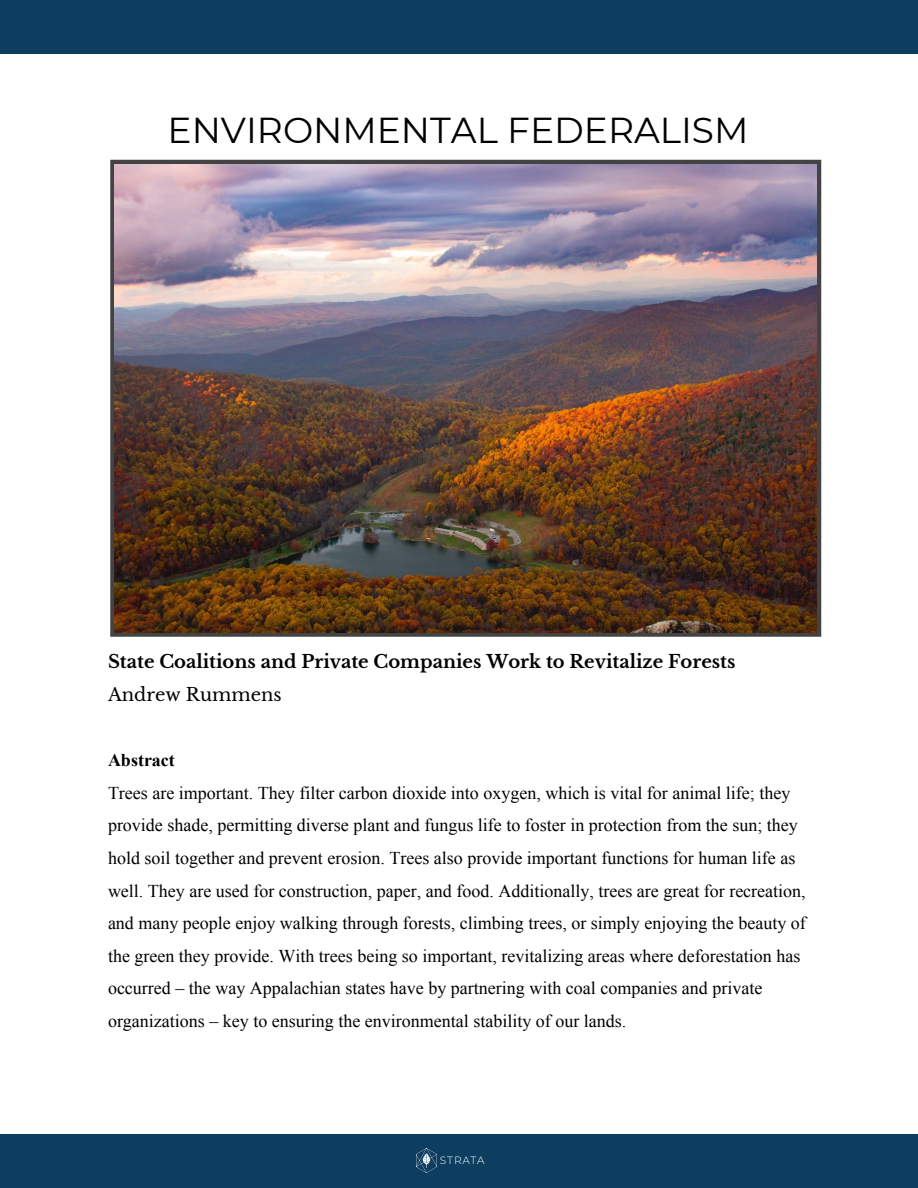
<style>
.page{position:relative;width:918px;height:1188px;background:#fff}
.page>*{position:absolute;margin:0;border:0;box-sizing:border-box;transform-origin:0 0}
.t1{font:36px "Montserrat";color:#000}
.t2{font:18px/32.5px "Times New Roman";color:#000}
.t3{font:700 18px "Libre Baskerville";color:#000}
.t4{font:18px "Libre Baskerville";color:#000}
.t5{font:700 18px "Times New Roman";color:#000}
.t6{font:300 10.65px "Montserrat";letter-spacing:.075em;color:#fff}
</style>
<div class="page">
<div style="left:110px;top:160px;width:711px;height:477px;border:4px solid #434343"></div>
<img style="left:115px;top:164px;width:702px;height:468px">
<div style="left:0;top:1134px;width:918px;height:54px;background:#0d3e60"></div>
<img style="left:416px;top:1149px;width:21px;height:23px">
<div style="left:0;top:0;width:918px;height:54px;background:#0d3e60"></div>
<h1 class="t1" style="left:168px;top:105px;width:582px">ENVIRONMENTAL FEDERALISM</h1>
<p class="t3" style="left:108px;top:651px;width:629px">State Coalitions and Private Companies Work to Revitalize Forests</p>
<p class="t4" style="left:108px;top:683px;width:175px">Andrew Rummens</p>
<p class="t5" style="left:108px;top:748px;width:68px">Abstract</p>
<p class="t2" style="left:108px;top:776px;width:699px">Trees are important. They filter carbon dioxide into oxygen, which is vital for animal life; they provide shade, permitting diverse plant and fungus life to foster in protection from the sun; they hold soil together and prevent erosion. Trees also provide important functions for human life as well. They are used for construction, paper, and food. Additionally, trees are great for recreation, and many people enjoy walking through forests, climbing trees, or simply enjoying the beauty of the green they provide. With trees being so important, revitalizing areas where deforestation has occurred – the way Appalachian states have by partnering with coal companies and private organizations – key to ensuring the environmental stability of our lands.</p>
<p class="t6" style="left:440px;top:1153px;width:46px">STRATA</p>
</div>
